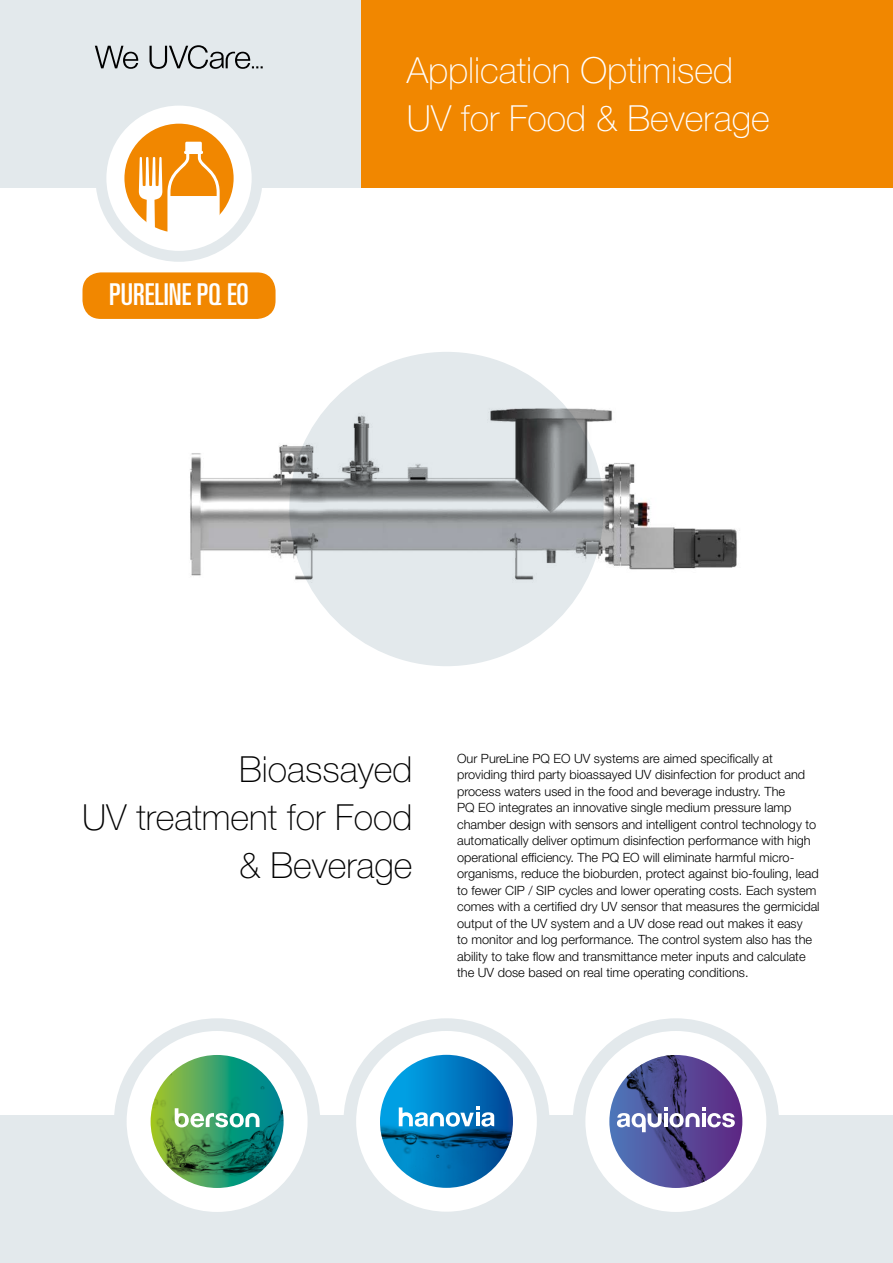
<style>
.page{position:relative;width:893px;height:1263px;background:#fff}
.page>*{position:absolute;margin:0;border:0;box-sizing:border-box;transform-origin:0 0}
.t1{font:100 36px/48px "Helvetica Neue LT Std";color:#fff}
.t2{font:100 36px/48px "Helvetica Neue LT Std";color:#000;text-align:right}
.t3{font:ultra-condensed 30.15px "Univers LT Std";color:#fff}
.t4{font:300 12.75px/16.5px "Helvetica Neue LT Std";color:#000}
</style>
<div class="page">
<div style="left:0;top:0;width:893px;height:188px;background:#e3e9ec"></div>
<div style="left:361px;top:0;width:532px;height:188px;background:#f18700"></div>
<div style="left:0;top:1116px;width:893px;height:147px;background:#e3e9ec"></div>
<div style="left:114px;top:1018px;width:206px;height:206px;background:#e3e9ec;border-radius:50%"></div>
<div style="left:127px;top:1031px;width:181px;height:181px;background:#fff;border-radius:50%"></div>
<img style="left:151px;top:1055px;width:127px;height:133px">
<svg style="left:151px;top:1055px;width:133px;height:133px;background:#36935f"></svg>
<svg style="left:175px;top:1108px;width:84px;height:19px"></svg>
<div style="left:573px;top:1018px;width:206px;height:206px;background:#e3e9ec;border-radius:50%"></div>
<div style="left:585px;top:1031px;width:181px;height:181px;background:#fff;border-radius:50%"></div>
<img style="left:615px;top:1055px;width:127px;height:133px">
<svg style="left:609px;top:1055px;width:133px;height:133px;background:#514991"></svg>
<svg style="left:617px;top:1107px;width:118px;height:25px"></svg>
<div style="left:343px;top:1018px;width:206px;height:206px;background:#e3e9ec;border-radius:50%"></div>
<div style="left:356px;top:1031px;width:181px;height:181px;background:#fff;border-radius:50%"></div>
<img style="left:380px;top:1105px;width:133px;height:83px">
<svg style="left:380px;top:1055px;width:133px;height:133px;background:#0172b4"></svg>
<svg style="left:399px;top:1106px;width:95px;height:21px"></svg>
<svg style="left:95px;top:45px;width:168px;height:24px"></svg>
<div style="left:82px;top:272px;width:194px;height:47px;background:#f18700;border-radius:18px"></div>
<div style="left:95px;top:95px;width:168px;height:167px;background:#e3e9ec;border-radius:50%"></div>
<div style="left:106px;top:106px;width:146px;height:145px;background:#fff;border-radius:50%"></div>
<div style="left:124px;top:124px;width:110px;height:109px;background:#f18700;border-radius:50%"></div>
<svg style="left:139px;top:142px;width:81px;height:91px"></svg>
<div style="left:289px;top:352px;width:315px;height:314px;background:#e3e9ec;border-radius:50%"></div>
<img style="left:190px;top:379px;width:547px;height:211px">
<p class="t3" style="left:109px;top:277px;width:141px">PURELINE PQ EO</p>
<p class="t1" style="left:407px;top:46px;width:364px">Application Optimised<br>UV for Food &amp; Beverage</p>
<p class="t2" style="left:82px;top:745px;width:332px">Bioassayed<br>UV treatment for Food &amp; Beverage</p>
<p class="t4" style="left:457px;top:749px;width:364px">Our PureLine PQ EO UV systems are aimed specifically at providing third party bioassayed UV disinfection for product and process waters used in the food and beverage industry. The<br>PQ EO integrates an innovative single medium pressure lamp chamber design with sensors and intelligent control technology to automatically deliver optimum disinfection performance with high operational efficiency. The PQ EO will eliminate harmful micro&shy;organisms, reduce the bioburden, protect against bio-fouling, lead to fewer CIP / SIP cycles and lower operating costs. Each system comes with a certified dry UV sensor that measures the germicidal output of the UV system and a UV dose read out makes it easy<br>to monitor and log performance. The control system also has the ability to take flow and transmittance meter inputs and calculate the UV dose based on real time operating conditions.</p>
</div>
